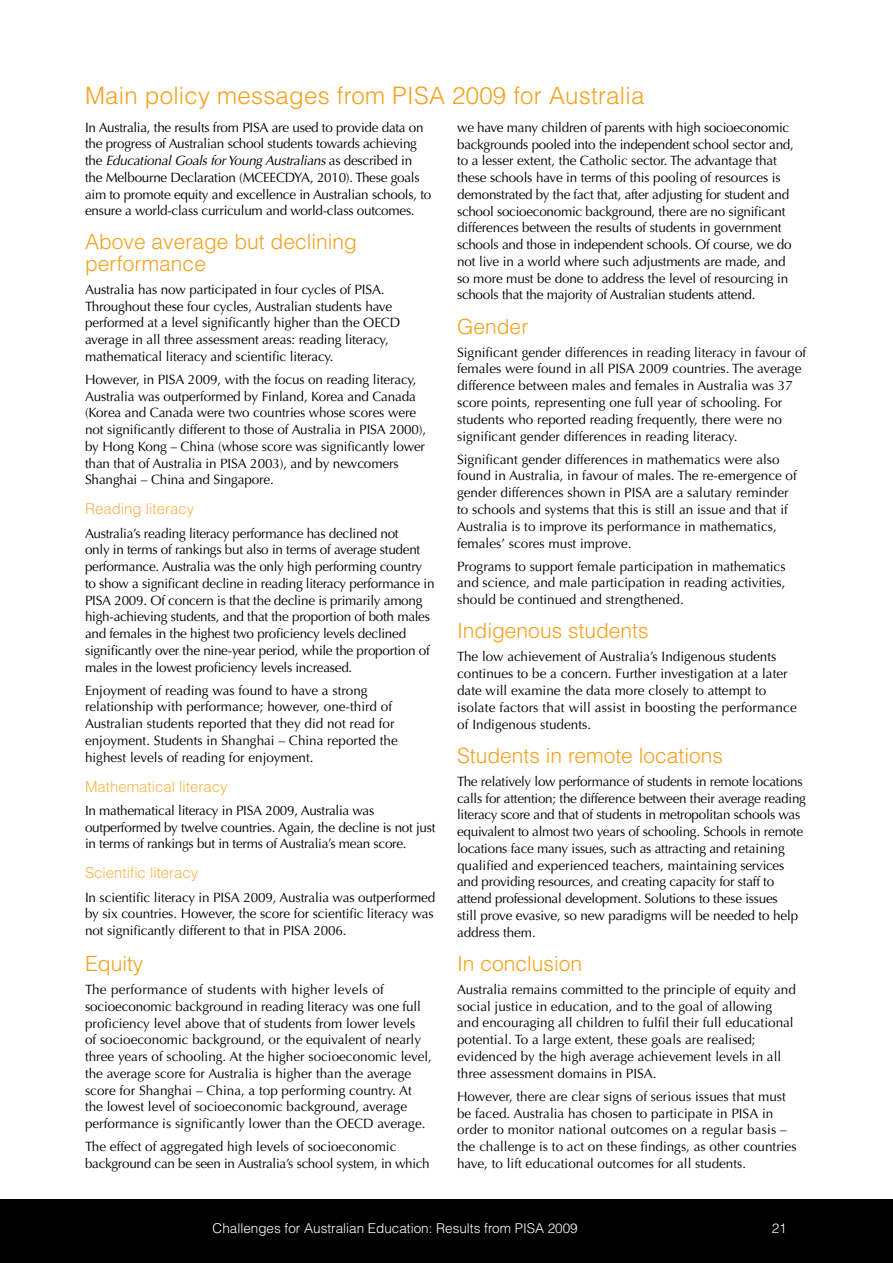
<style>
.page{position:relative;width:893px;height:1263px;background:#fff}
.page>*{position:absolute;margin:0;border:0;box-sizing:border-box;transform-origin:0 0}
.t1{font:300 24px "Helvetica";letter-spacing:.01em;color:#f6a01a}
.t2{font:300 21px/21.3px "Helvetica";color:#f6a01a}
.t3{font:300 15px "Helvetica";color:#f8b348}
.t4{font:13.5px/16.8px "Optima";letter-spacing:-.01em;color:#000}
.t5{font:300 13.5px "Helvetica";color:#fff}
.s1{font-style:italic}
</style>
<div class="page">
<div style="left:0;top:1199px;width:893px;height:64px;background:#000"></div>
<h1 class="t1" style="left:85px;top:81px;width:561px">Main policy messages from PISA 2009 for Australia</h1>
<p class="t4" style="left:85px;top:119px;width:348px">In Australia, the results from PISA are used to provide data on the progress of Australian school students towards achieving the <span class="s1">Educational Goals for Young Australians</span> as described in the Melbourne Declaration (MCEECDYA, 2010). These goals aim to promote equity and excellence in Australian schools, to ensure a world-class curriculum and world-class outcomes.</p>
<h2 class="t2" style="left:85px;top:231px;width:273px">Above average but declining performance</h2>
<p class="t4" style="left:85px;top:281px;width:317px">Australia has now participated in four cycles of PISA.<br>Throughout these four cycles, Australian students have performed at a level significantly higher than the OECD average in all three assessment areas: reading literacy, mathematical literacy and scientific literacy.</p>
<p class="t4" style="left:85px;top:371px;width:343px">However, in PISA 2009, with the focus on reading literacy, Australia was outperformed by Finland, Korea and Canada (Korea and Canada were two countries whose scores were not significantly different to those of Australia in PISA 2000), by Hong Kong – China (whose score was significantly lower than that of Australia in PISA 2003), and by newcomers Shanghai – China and Singapore.</p>
<p class="t3" style="left:85px;top:500px;width:111px">Reading literacy</p>
<p class="t4" style="left:85px;top:525px;width:351px">Australia’s reading literacy performance has declined not<br>only in terms of rankings but also in terms of average student performance. Australia was the only high performing country to show a significant decline in reading literacy performance in PISA 2009. Of concern is that the decline is primarily among high-achieving students, and that the proportion of both males and females in the highest two proficiency levels declined significantly over the nine-year period, while the proportion of males in the lowest proficiency levels increased.</p>
<p class="t4" style="left:85px;top:682px;width:314px">Enjoyment of reading was found to have a strong relationship with performance; however, one-third of Australian students reported that they did not read for enjoyment. Students in Shanghai – China reported the highest levels of reading for enjoyment.</p>
<p class="t3" style="left:85px;top:777px;width:144px">Mathematical literacy</p>
<p class="t4" style="left:85px;top:802px;width:352px">In mathematical literacy in PISA 2009, Australia was outperformed by twelve countries. Again, the decline is not just in terms of rankings but in terms of Australia’s mean score.</p>
<p class="t3" style="left:85px;top:864px;width:115px">Scientific literacy</p>
<p class="t4" style="left:85px;top:889px;width:352px;text-align:justify">In scientific literacy in PISA 2009, Australia was outperformed by six countries. However, the score for scientific literacy was not significantly different to that in PISA 2006.</p>
<h2 class="t2" style="left:85px;top:953px;width:60px">Equity</h2>
<p class="t4" style="left:85px;top:981px;width:348px">The performance of students with higher levels of socioeconomic background in reading literacy was one full proficiency level above that of students from lower levels<br>of socioeconomic background, or the equivalent of nearly three years of schooling. At the higher socioeconomic level, the average score for Australia is higher than the average score for Shanghai – China, a top performing country. At the lowest level of socioeconomic background, average performance is significantly lower than the OECD average.</p>
<p class="t4" style="left:85px;top:1138px;width:346px">The effect of aggregated high levels of socioeconomic background can be seen in Australia’s school system, in which</p>
<p class="t4" style="left:457px;top:119px;width:338px">we have many children of parents with high socioeconomic backgrounds pooled into the independent school sector and, to a lesser extent, the Catholic sector. The advantage that these schools have in terms of this pooling of resources is demonstrated by the fact that, after adjusting for student and school socioeconomic background, there are no significant differences between the results of students in government schools and those in independent schools. Of course, we do not live in a world where such adjustments are made, and so more must be done to address the level of resourcing in schools that the majority of Australian students attend.</p>
<h2 class="t2" style="left:457px;top:315px;width:73px">Gender</h2>
<p class="t4" style="left:457px;top:344px;width:351px">Significant gender differences in reading literacy in favour of females were found in all PISA 2009 countries. The average difference between males and females in Australia was 37 score points, representing one full year of schooling. For students who reported reading frequently, there were no significant gender differences in reading literacy.</p>
<p class="t4" style="left:457px;top:451px;width:341px">Significant gender differences in mathematics were also found in Australia, in favour of males. The re-emergence of gender differences shown in PISA are a salutary reminder to schools and systems that this is still an issue and that if Australia is to improve its performance in mathematics, females’ scores must improve.</p>
<p class="t4" style="left:457px;top:558px;width:330px;text-align:justify">Programs to support female participation in mathematics and science, and male participation in reading activities, should be continued and strengthened.</p>
<h2 class="t2" style="left:457px;top:620px;width:193px">Indigenous students</h2>
<p class="t4" style="left:457px;top:649px;width:341px">The low achievement of Australia’s Indigenous students continues to be a concern. Further investigation at a later date will examine the data more closely to attempt to isolate factors that will assist in boosting the performance of Indigenous students.</p>
<h2 class="t2" style="left:457px;top:744px;width:267px">Students in remote locations</h2>
<p class="t4" style="left:457px;top:773px;width:350px">The relatively low performance of students in remote locations calls for attention; the difference between their average reading literacy score and that of students in metropolitan schools was equivalent to almost two years of schooling. Schools in remote locations face many issues, such as attracting and retaining qualified and experienced teachers, maintaining services and providing resources, and creating capacity for staff to attend professional development. Solutions to these issues<br>still prove evasive, so new paradigms will be needed to help address them.</p>
<h2 class="t2" style="left:457px;top:952px;width:126px">In conclusion</h2>
<p class="t4" style="left:457px;top:981px;width:340px">Australia remains committed to the principle of equity and social justice in education, and to the goal of allowing and encouraging all children to fulfil their full educational potential. To a large extent, these goals are realised; evidenced by the high average achievement levels in all three assessment domains in PISA.</p>
<p class="t4" style="left:457px;top:1088px;width:341px">However, there are clear signs of serious issues that must be faced. Australia has chosen to participate in PISA in order to monitor national outcomes on a regular basis – the challenge is to act on these findings, as other countries have, to lift educational outcomes for all students.</p>
<p class="t5" style="left:213px;top:1220px;width:367px">Challenges for Australian Education: Results from PISA 2009</p>
<p class="t5" style="left:772px;top:1220px;width:17px">21</p>
</div>
